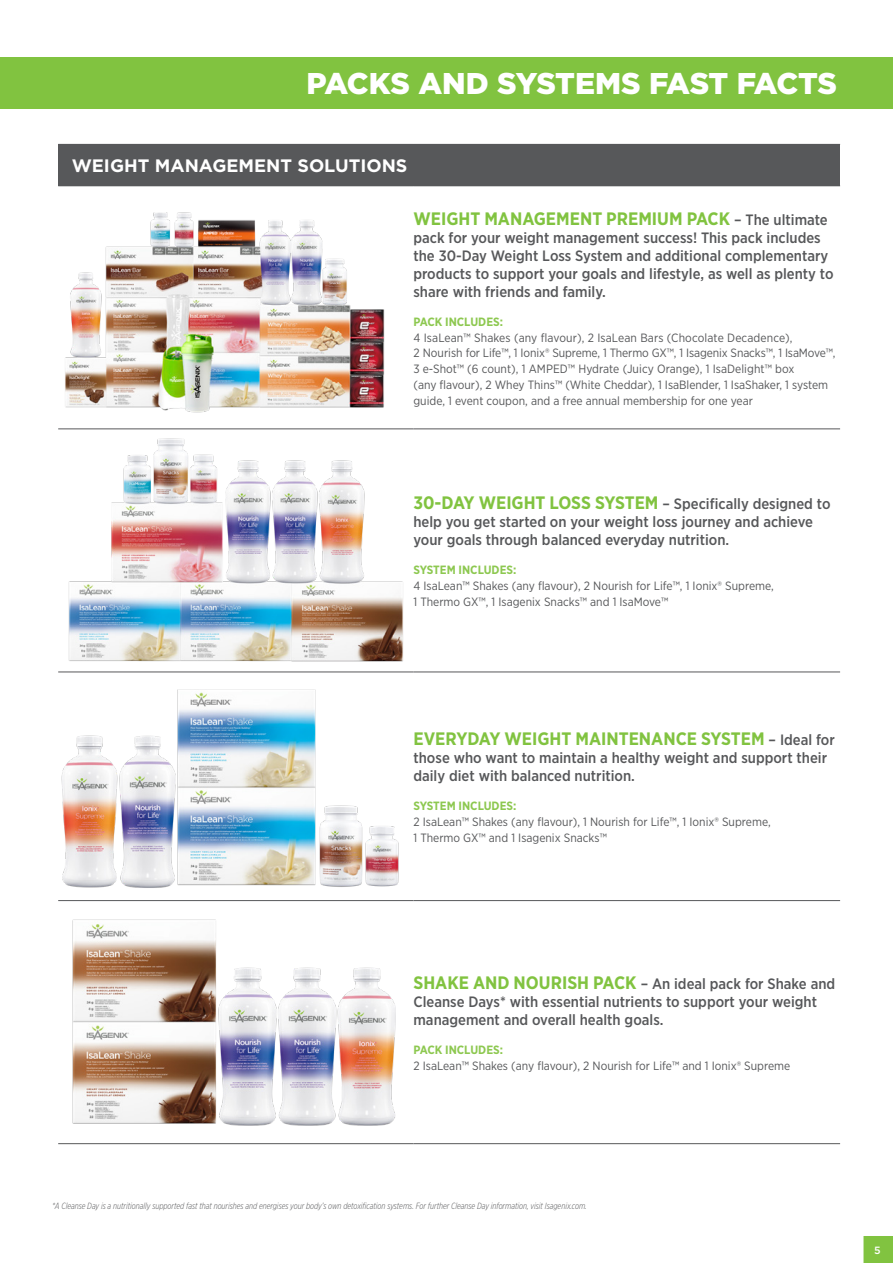
<style>
.page{position:relative;width:893px;height:1263px;background:#fff}
.page>*{position:absolute;margin:0;border:0;box-sizing:border-box;transform-origin:0 0}
.t1{font:900 30px "Gotham";letter-spacing:-.015em;color:#fff}
.Product_Name_Descrip{font:700 18px "Gotham Narrow";color:#81c340}
.Solution_Name{font:700 18px "Gotham";color:#fff}
.Product_Name_Descrip-2{font:500 15px/18px "Gotham Narrow";color:#57585a}
.Contents{font:12px/15.8px "Gotham Narrow";color:#57585a}
.Contents_subhead{font:700 12px "Gotham Narrow";color:#8dc850}
.t2{font:500 10.5px "Gotham";color:#fff}
.Disclaimer{font:italic 300 9px "Gotham X Narrow";color:#57585a}
.s1{font-weight:500;font-size:15px;color:#57585a}
.s2{font-weight:700;font-size:18px;color:#81c340}
</style>
<div class="page">
<div style="left:58px;top:144px;width:782px;height:42px;background:#57585a"></div>
<hr style="left:58px;top:428px;width:355px;height:1px;background:#57585a">
<hr style="left:413px;top:428px;width:427px;height:1px;background:#57585a">
<hr style="left:58px;top:671px;width:355px;height:1px;background:#57585a">
<hr style="left:413px;top:671px;width:427px;height:1px;background:#57585a">
<hr style="left:58px;top:900px;width:355px;height:1px;background:#57585a">
<hr style="left:413px;top:900px;width:427px;height:1px;background:#57585a">
<hr style="left:58px;top:1143px;width:355px;height:1px;background:#57585a">
<hr style="left:413px;top:1143px;width:427px;height:1px;background:#57585a">
<img style="left:68px;top:438px;width:335px;height:224px">
<img style="left:72px;top:919px;width:323px;height:207px">
<img style="left:58px;top:672px;width:349px;height:230px">
<img style="left:65px;top:212px;width:320px;height:201px">
<svg style="left:863px;top:1236px;width:30px;height:27px"></svg>
<div style="left:0;top:57px;width:893px;height:52px;background:#81c340"></div>
<p class="t1" style="left:306px;top:63px;width:532px">PACKS AND SYSTEMS FAST FACTS</p>
<p class="Solution_Name" style="left:72px;top:154px;width:337px">WEIGHT MANAGEMENT SOLUTIONS</p>
<p class="Product_Name_Descrip" style="left:413px;top:207px;width:416px">WEIGHT MANAGEMENT PREMIUM PACK <span class="s1">– The ultimate</span></p>
<p class="Product_Name_Descrip-2" style="left:413px;top:228px;width:422px">pack for your weight management success! This pack includes the 30-Day Weight Loss System and additional complementary products to support your goals and lifestyle, as well as plenty to share with friends and family.</p>
<p class="Contents_subhead" style="left:413px;top:314px;width:91px">PACK INCLUDES:</p>
<p class="Contents" style="left:413px;top:329px;width:423px">4 IsaLean™ Shakes (any flavour), 2 IsaLean Bars (Chocolate Decadence),<br>2 Nourish for Life™, 1 Ionix® Supreme, 1 Thermo GX™, 1 Isagenix Snacks™, 1 IsaMove™, 3 e-Shot™ (6 count), 1 AMPED™ Hydrate (Juicy Orange), 1 IsaDelight™ box<br>(any flavour), 2 Whey Thins™ (White Cheddar), 1 IsaBlender, 1 IsaShaker, 1 system guide, 1 event coupon, and a free annual membership for one year</p>
<p class="Product_Name_Descrip-2" style="left:413px;top:495px;width:419px"><span class="s2">30-DAY WEIGHT LOSS SYSTEM</span> – Specifically designed to help you get started on your weight loss journey and achieve your goals through balanced everyday nutrition.</p>
<p class="Contents_subhead" style="left:413px;top:562px;width:104px">SYSTEM INCLUDES:</p>
<p class="Contents" style="left:413px;top:578px;width:362px">4 IsaLean™ Shakes (any flavour), 2 Nourish for Life™, 1 Ionix® Supreme,<br>1 Thermo GX™, 1 Isagenix Snacks™ and 1 IsaMove™</p>
<p class="Product_Name_Descrip" style="left:413px;top:727px;width:423px">EVERYDAY WEIGHT MAINTENANCE SYSTEM <span class="s1">– Ideal for</span></p>
<p class="Product_Name_Descrip-2" style="left:413px;top:749px;width:415px">those who want to maintain a healthy weight and support their daily diet with balanced nutrition.</p>
<p class="Contents_subhead" style="left:413px;top:798px;width:104px">SYSTEM INCLUDES:</p>
<p class="Contents" style="left:413px;top:814px;width:359px">2 IsaLean™ Shakes (any flavour), 1 Nourish for Life™, 1 Ionix® Supreme,<br>1 Thermo GX™ and 1 Isagenix Snacks™</p>
<p class="Product_Name_Descrip-2" style="left:413px;top:974px;width:423px"><span class="s2">SHAKE AND NOURISH PACK</span> – An ideal pack for Shake and<br>Cleanse Days* with essential nutrients to support your weight management and overall health goals.</p>
<p class="Contents_subhead" style="left:413px;top:1042px;width:91px">PACK INCLUDES:</p>
<p class="Contents" style="left:413px;top:1057px;width:378px">2 IsaLean™ Shakes (any flavour), 2 Nourish for Life™ and 1 Ionix® Supreme</p>
<p class="Disclaimer" style="left:52px;top:1200px;width:536px">*A Cleanse Day is a nutritionally supported fast that nourishes and energises your body’s own detoxification systems. For further Cleanse Day information, visit Isagenix.com.</p>
<p class="t2" style="left:874px;top:1243px;width:8px">5</p>
</div>
